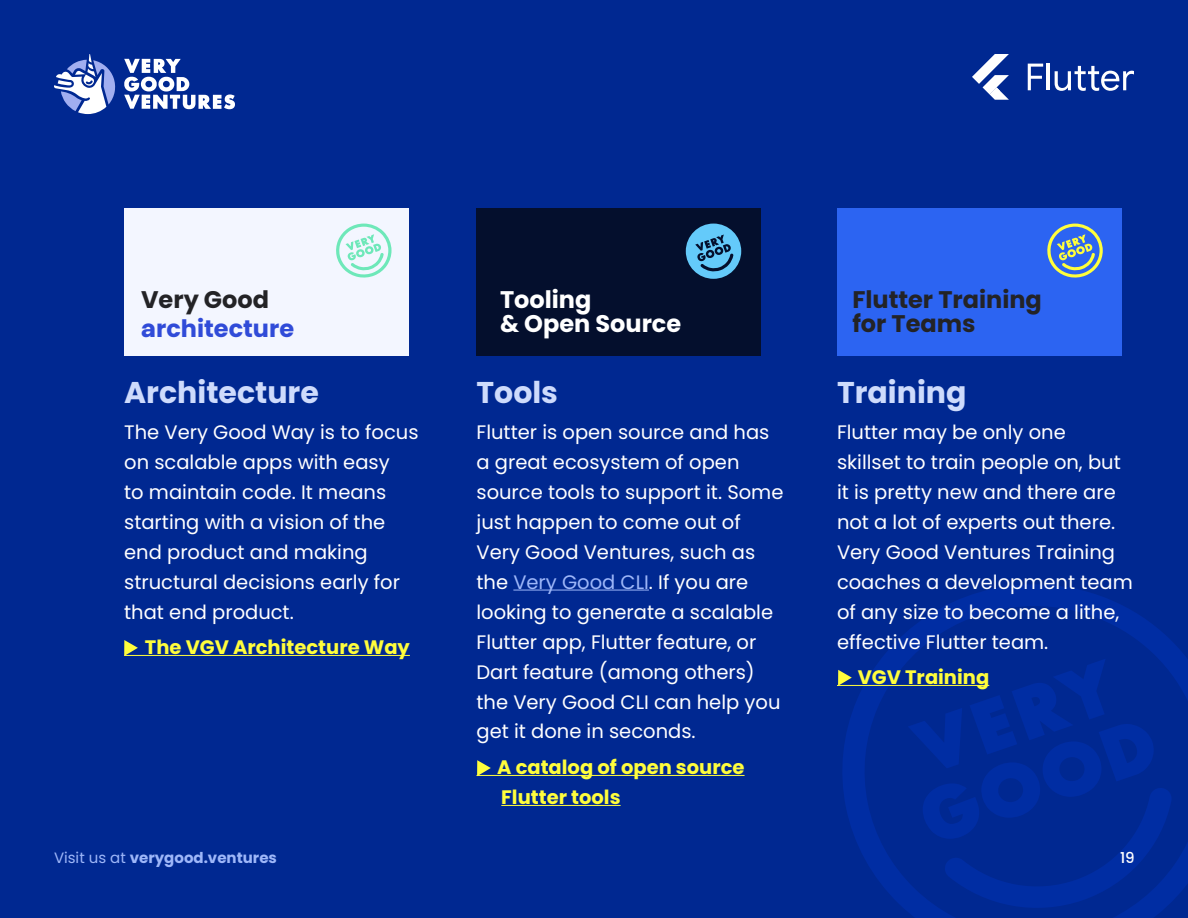
<style>
.page{position:relative;width:1188px;height:918px;background:#002891}
.page>*{position:absolute;margin:0;border:0;box-sizing:border-box;transform-origin:0 0}
.t1{font:700 30px "Poppins";color:#cedbfc}
.t2{font:700 24px/24px "Poppins";color:#232326}
.t3{font:700 24px/24px "Poppins";color:#fff}
.t4{font:700 24px "Poppins";color:#304bd8}
.t5{font:19.5px/30px "Poppins";color:#fff}
.t6{font:700 19.5px/30px "Poppins";color:#fffe3c}
.t7{font:700 15px "Poppins";color:#9eb7f9}
.t8{font:500 15px "Poppins";color:#fff}
.s1{color:#9eb7f9}
.s2{font-weight:400}
</style>
<div class="page">
<hr style="left:124px;top:655px;width:286px;height:1px;background:#fffe3c">
<svg style="left:842px;top:584px;width:346px;height:334px"></svg>
<svg style="left:908px;top:659px;width:264px;height:251px"></svg>
<svg style="left:54px;top:54px;width:62px;height:60px"></svg>
<svg style="left:124px;top:59px;width:111px;height:50px"></svg>
<hr style="left:837px;top:685px;width:152px;height:1px;background:#fffe3c">
<hr style="left:513px;top:590px;width:131px;height:1px;background:#9eb7f9">
<hr style="left:477px;top:775px;width:268px;height:1px;background:#fffe3c">
<hr style="left:501px;top:805px;width:120px;height:1px;background:#fffe3c">
<svg style="left:124px;top:640px;width:14px;height:16px"></svg>
<svg style="left:477px;top:760px;width:14px;height:16px"></svg>
<svg style="left:838px;top:670px;width:14px;height:16px"></svg>
<svg style="left:1028px;top:64px;width:15px;height:26px"></svg>
<hr style="left:1047px;top:64px;width:3px;height:26px;background:#fff">
<svg style="left:1055px;top:66px;width:79px;height:25px"></svg>
<svg style="left:972px;top:54px;width:37px;height:46px"></svg>
<div style="left:124px;top:208px;width:284px;height:148px;background:#f3f6ff"></div>
<div style="left:477px;top:208px;width:284px;height:148px;background:#040f2d"></div>
<div style="left:837px;top:208px;width:284px;height:148px;background:#2c64f2"></div>
<svg style="left:336px;top:224px;width:56px;height:54px"></svg>
<svg style="left:1047px;top:224px;width:56px;height:54px"></svg>
<svg style="left:686px;top:224px;width:55px;height:55px"></svg>
<p class="t2" style="left:141px;top:288px;width:129px">Very Good</p>
<p class="t4" style="left:141px;top:315px;width:155px">architecture</p>
<h1 class="t1" style="left:124px;top:375px;width:196px">Architecture</h1>
<p class="t5" style="left:124px;top:417px;width:296px">The Very Good Way is to focus on scalable apps with easy<br>to maintain code. It means starting with a vision of the end product and making structural decisions early for that end product.</p>
<p class="t6" style="left:145px;top:632px;width:267px">The VGV Architecture Way</p>
<p class="t3" style="left:500px;top:288px;width:183px">Tooling<br>&amp; Open Source</p>
<h1 class="t1" style="left:477px;top:375px;width:83px">Tools</h1>
<p class="t5" style="left:477px;top:417px;width:308px">Flutter is open source and has a great ecosystem of open source tools to support it. Some just happen to come out of<br>Very Good Ventures, such as the <span class="s1">Very Good CLI</span>. If you are looking to generate a scalable<br>Flutter app, Flutter feature, or<br>Dart feature (among others) the Very Good CLI can help you get it done in seconds.</p>
<p class="t6" style="left:497px;top:752px;width:249px">A catalog of open source<br>Flutter tools</p>
<p class="t2" style="left:852px;top:288px;width:191px">Flutter Training for Teams</p>
<h1 class="t1" style="left:837px;top:375px;width:131px">Training</h1>
<p class="t5" style="left:837px;top:417px;width:297px">Flutter may be only one skillset to train people on, but it is pretty new and there are not a lot of experts out there.<br>Very Good Ventures Training coaches a development team of any size to become a lithe, effective Flutter team.</p>
<p class="t6" style="left:858px;top:662px;width:133px">VGV Training</p>
<p class="t7" style="left:54px;top:850px;width:224px"><span class="s2">Visit us at</span> verygood.ventures</p>
<p class="t8" style="left:1120px;top:849px;width:16px">19</p>
</div>
